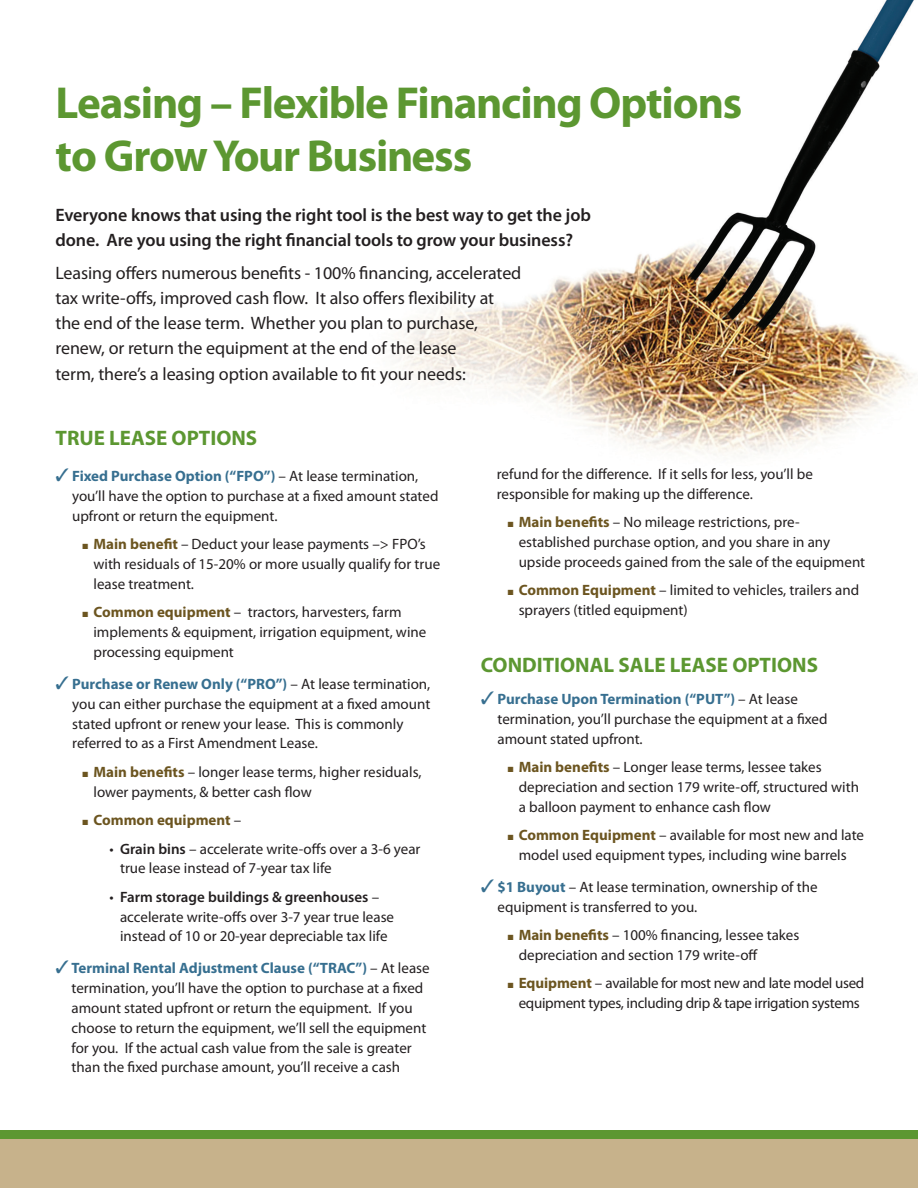
<style>
.page{position:relative;width:918px;height:1188px;background:#fff}
.page>*{position:absolute;margin:0;border:0;box-sizing:border-box;transform-origin:0 0}
.t1{font:700 45px/53.1px "Myriad Pro";letter-spacing:-.03em;color:#5c9731}
.t2{font:700 21px "Myriad Pro";color:#5c9731}
.t3{font:18px/25.7px "Myriad Pro";letter-spacing:-.005em;color:#231f20}
.t4{font:600 18px/24.9px "Myriad Pro";letter-spacing:-.005em;color:#231f20}
.t5{font:15px/19.8px "Myriad Pro";color:#231f20}
.t6{font:15px/19.8px "Myriad Pro";letter-spacing:-.02em;color:#231f20}
.t7{font:700 15px "Myriad Pro";color:#6c5520}
.t8{font:7.5px "Zapf Dingbats ITC";color:#6c5520}
.s1{color:#376f90}
.s2{font-weight:700;color:#376f90}
.s3{font-weight:700;color:#6c5520}
.s4{font-weight:400;color:#231f20}
.s5{font-weight:600}
</style>
<div class="page">
<img style="left:395px;top:0;width:523px;height:455px">
<div style="left:0;top:1136px;width:918px;height:52px;background:#c7b28b"></div>
<div style="left:0;top:1130px;width:918px;height:8px;background:#5c9731"></div>
<h1 class="t1" style="left:56px;top:75px;width:688px">Leasing – Flexible Financing Options to Grow Your Business</h1>
<h4 class="t4" style="left:56px;top:202px;width:537px">Everyone knows that using the right tool is the best way to get the job done. Are you using the right fnancial tools to grow your business?</h4>
<p class="t3" style="left:56px;top:261px;width:467px;line-height:24.9px">Leasing ofers numerous benefts - 100% fnancing, accelerated tax write-ofs, improved cash fow. It also ofers fexibility at</p>
<p class="t3" style="left:56px;top:310px;width:424px">the end of the lease term. Whether you plan to purchase, renew, or return the equipment at the end of the lease term, there’s a leasing option available to ft your needs:</p>
<h3 class="t2" style="left:56px;top:424px;width:203px">TRUE LEASE OPTIONS</h3>
<p class="t5" style="left:72px;top:466px;width:368px;text-indent:-17px"><span class="s1">✓</span> <span class="s2">Fixed Purchase Option (“FPO”)</span> – At lease termination, you’ll have the option to purchase at a fxed amount stated upfront or return the equipment.</p>
<p class="t8" style="left:82px;top:543px;width:7px">■</p>
<p class="t5" style="left:93px;top:534px;width:348px"><span class="s3">Main beneft</span> – Deduct your lease payments –&gt; FPO’s with residuals of 15-20% or more usually qualify for true lease treatment.</p>
<p class="t8" style="left:82px;top:611px;width:7px">■</p>
<p class="t5" style="left:93px;top:602px;width:334px"><span class="s3">Common equipment</span> – tractors, harvesters, farm implements &amp; equipment, irrigation equipment, wine processing equipment</p>
<p class="t5" style="left:72px;top:674px;width:360px;text-indent:-17px"><span class="s1">✓</span> <span class="s2">Purchase or Renew Only (“PRO”)</span> – At lease termination, you can either purchase the equipment at a fxed amount stated upfront or renew your lease. This is commonly referred to as a First Amendment Lease.</p>
<p class="t8" style="left:82px;top:771px;width:7px">■</p>
<p class="t5" style="left:93px;top:762px;width:330px"><span class="s3">Main benefts</span> – longer lease terms, higher residuals,</p>
<p class="t5" style="left:93px;top:782px;width:220px">lower payments, &amp; better cash fow</p>
<p class="t8" style="left:82px;top:819px;width:7px">■</p>
<h5 class="t7" style="left:93px;top:810px;width:149px">Common equipment <span class="s4">–</span></h5>
<p class="t5" style="left:120px;top:838px;width:302px;text-indent:-11px">• <span class="s5">Grain bins</span> – accelerate write-ofs over a 3-6 year true lease instead of 7-year tax life</p>
<p class="t5" style="left:120px;top:887px;width:276px;text-indent:-11px">• <span class="s5">Farm storage buildings &amp; greenhouses</span> – accelerate write-ofs over 3-7 year true lease instead of 10 or 20-year depreciable tax life</p>
<p class="t5" style="left:72px;top:958px;width:360px;text-indent:-16px"><span class="s1">✓</span> <span class="s2">Terminal Rental Adjustment Clause (“TRAC”)</span> – At lease termination, you’ll have the option to purchase at a fxed amount stated upfront or return the equipment. If you choose to return the equipment, we’ll sell the equipment for you. If the actual cash value from the sale is greater than the fxed purchase amount, you’ll receive a cash</p>
<p class="t5" style="left:497px;top:464px;width:318px">refund for the diference. If it sells for less, you’ll be</p>
<p class="t5" style="left:497px;top:484px;width:258px">responsible for making up the diference.</p>
<p class="t8" style="left:508px;top:521px;width:7px">■</p>
<p class="t5" style="left:519px;top:512px;width:348px"><span class="s3">Main benefts</span> – No mileage restrictions, pre&shy;established purchase option, and you share in any upside proceeds gained from the sale of the equipment</p>
<p class="t8" style="left:508px;top:589px;width:7px">■</p>
<p class="t5" style="left:519px;top:580px;width:342px"><span class="s3">Common Equipment</span> – limited to vehicles, trailers and sprayers (titled equipment)</p>
<h3 class="t2" style="left:481px;top:651px;width:339px">CONDITIONAL SALE LEASE OPTIONS</h3>
<p class="t5" style="left:498px;top:689px;width:332px;text-indent:-17px"><span class="s1">✓</span> <span class="s2">Purchase Upon Termination (“PUT”)</span> – At lease termination, you’ll purchase the equipment at a fxed amount stated upfront.</p>
<p class="t8" style="left:508px;top:766px;width:7px">■</p>
<p class="t5" style="left:519px;top:757px;width:342px"><span class="s3">Main benefts</span> – Longer lease terms, lessee takes depreciation and section 179 write-of, structured with a balloon payment to enhance cash fow</p>
<p class="t8" style="left:508px;top:834px;width:7px">■</p>
<p class="t5" style="left:519px;top:825px;width:347px"><span class="s3">Common Equipment</span> – available for most new and late model used equipment types, including wine barrels</p>
<p class="t5" style="left:498px;top:877px;width:322px;text-indent:-17px"><span class="s1">✓</span> <span class="s2">$1 Buyout</span> – At lease termination, ownership of the equipment is transferred to you.</p>
<p class="t8" style="left:508px;top:934px;width:7px">■</p>
<p class="t5" style="left:519px;top:925px;width:282px"><span class="s3">Main benefts</span> – 100% fnancing, lessee takes</p>
<p class="t5" style="left:519px;top:945px;width:239px">depreciation and section 179 write-of</p>
<p class="t8" style="left:508px;top:982px;width:7px">■</p>
<p class="t6" style="left:519px;top:973px;width:347px"><span class="s3">Equipment</span> – available for most new and late model used equipment types, including drip &amp; tape irrigation systems</p>
</div>
